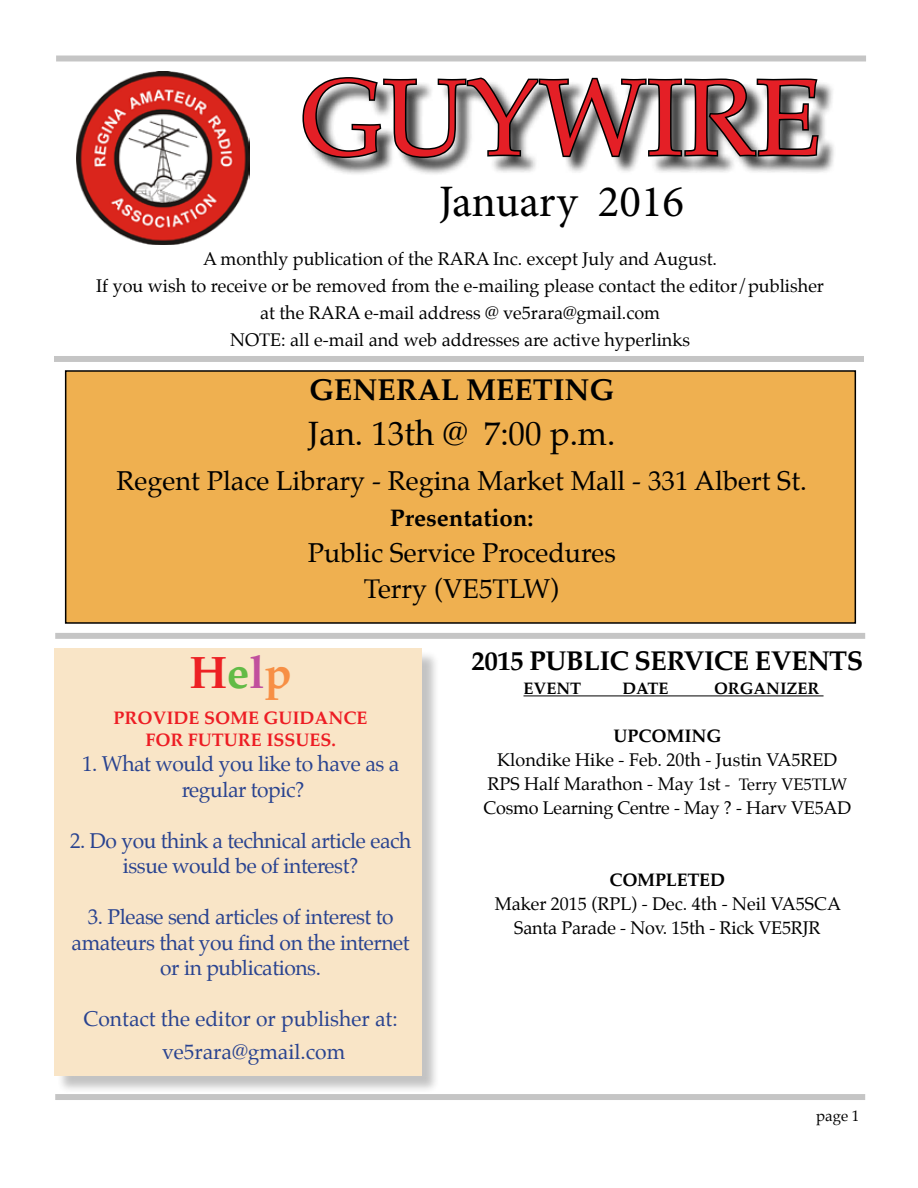
<style>
.page{position:relative;width:918px;height:1188px;background:#fff}
.page>*{position:absolute;margin:0;border:0;box-sizing:border-box;transform-origin:0 0}
.t1{font:108px "Palatino";color:#e41f26}
.t2{font:45px "Minion Pro";color:#000}
.t3{font:700 45px "Palatino";color:#ed2124}
.t4{font:33px "Palatino";color:#000}
.t5{font:700 30px "Palatino";color:#000}
.t6{font:700 27px "Palatino";letter-spacing:-.02em;color:#000}
.t7{font:26.7px/36px "Palatino";color:#000;text-align:center}
.t8{font:700 23.7px "Palatino";color:#000}
.t9{font:21px/25.5px "Palatino";letter-spacing:-.02em;color:#294390;text-align:center}
.t10{font:21px/32.4px "Palatino";color:#294390}
.t11{font:18px/27px "Palatino";color:#000;text-align:center}
.t12{font:700 18px/21.6px "Palatino";color:#ed1d24;text-align:center}
.t13{font:700 18px "Palatino";letter-spacing:-.01em;color:#000}
.t14{font:700 16.5px "Palatino";color:#000}
.t15{font:15px "Palatino";color:#000}
.s1{color:#62bb46}
.s2{color:#c1509d}
.s3{color:#f78f45}
.s4{font-size:16.5px}
</style>
<div class="page">
<img style="left:77px;top:71px;width:173px;height:173px">
<div style="left:305px;top:80px;width:532px;height:97px;background:#000;opacity:.75"></div>
<svg style="left:301px;top:55px;width:519px;height:122px"></svg>
<div style="left:66px;top:371px;width:789px;height:252px;background:#efb050"></div>
<div style="left:65px;top:370px;width:791px;height:254px;border:2px solid #000"></div>
<div style="left:54px;top:356px;width:810px;height:6px;background:#c5c5c5"></div>
<div style="left:55px;top:633px;width:810px;height:6px;background:#c5c5c5"></div>
<div style="left:55px;top:1094px;width:810px;height:6px;background:#c5c5c5"></div>
<div style="left:56px;top:650px;width:384px;height:444px;background:#000;opacity:.75"></div>
<div style="left:54px;top:648px;width:367px;height:427px;background:#f9e5c7"></div>
<hr style="left:524px;top:695px;width:300px;height:1px;background:#000">
<div style="left:56px;top:56px;width:810px;height:6px;background:#c5c5c5"></div>
<h1 class="t1" style="left:301px;top:28px;width:522px">GUYWIRE</h1>
<h2 class="t2" style="left:439px;top:171px;width:247px">January 2016</h2>
<p class="t11" style="left:96px;top:245px;width:729px">A monthly publication of the RARA Inc. except July and August.<br>If you wish to receive or be removed from the e-mailing please contact the editor/publisher at the RARA e-mail address @ ve5rara@gmail.com<br>NOTE: all e-mail and web addresses are active hyperlinks</p>
<h3 class="t5" style="left:309px;top:365px;width:307px">GENERAL MEETING</h3>
<h3 class="t4" style="left:308px;top:407px;width:309px">Jan. 13th @ 7:00 p.m.</h3>
<h3 class="t7" style="left:117px;top:463px;width:692px">Regent Place Library - Regina Market Mall - 331 Albert St.</h3>
<h3 class="t8" style="left:390px;top:498px;width:145px">Presentation:</h3>
<h3 class="t7" style="left:308px;top:535px;width:310px">Public Service Procedures<br>Terry (VE5TLW)</h3>
<h2 class="t3" style="left:189px;top:634px;width:104px">H<span class="s1">e</span><span class="s2">l</span><span class="s3">p</span></h2>
<p class="t12" style="left:114px;top:707px;width:255px">PROVIDE SOME GUIDANCE<br>FOR FUTURE ISSUES.</p>
<p class="t9" style="left:82px;top:751px;width:319px">1. What would you like to have as a regular topic?</p>
<p class="t9" style="left:70px;top:828px;width:343px">2. Do you think a technical article each issue would be of interest?</p>
<p class="t9" style="left:72px;top:904px;width:340px">3. Please send articles of interest to amateurs that you find on the internet or in publications.</p>
<p class="t10" style="left:162px;top:1003px;width:237px;text-indent:-78px">Contact the editor or publisher at: ve5rara@gmail.com</p>
<h3 class="t6" style="left:472px;top:638px;width:393px">2015 PUBLIC SERVICE EVENTS</h3>
<p class="t14" style="left:524px;top:675px;width:59px">EVENT</p>
<p class="t14" style="left:622px;top:675px;width:48px">DATE</p>
<p class="t14" style="left:714px;top:675px;width:107px">ORGANIZER</p>
<p class="t13" style="left:613px;top:721px;width:109px">UPCOMING</p>
<p class="t11" style="left:483px;top:748px;width:369px;line-height:24px">Klondike Hike - Feb. 20th - Justin VA5RED<br>RPS Half Marathon - May 1st <span class="s4">- Terry VE5TLW<br></span>Cosmo Learning Centre - May ? - Harv VE5AD</p>
<p class="t13" style="left:610px;top:865px;width:117px">COMPLETED</p>
<p class="t11" style="left:495px;top:892px;width:348px;line-height:24px">Maker 2015 (RPL) - Dec. 4th - Neil VA5SCA<br>Santa Parade - Nov. 15th - Rick VE5RJR</p>
<p class="t15" style="left:816px;top:1103px;width:45px">page 1</p>
</div>
